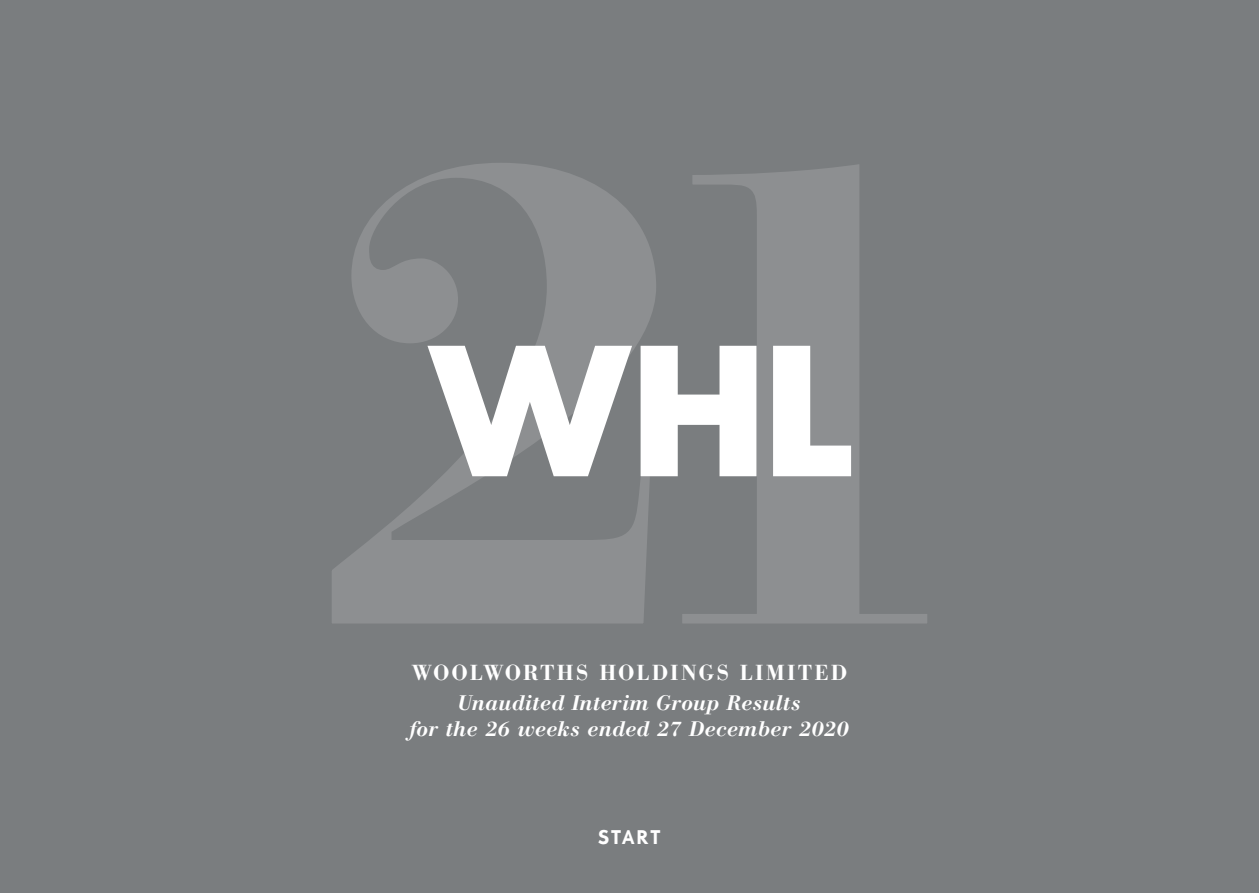
<style>
.page{position:relative;width:1259px;height:893px;background:#7a7d7f}
.page>*{position:absolute;margin:0;border:0;box-sizing:border-box;transform-origin:0 0}
.t1{font:500 21.75px "AT Our Bodoni";letter-spacing:.1em;color:#fff}
.t2{font:italic 500 21px/25.2px "AT Our Bodoni";letter-spacing:.025em;color:#fff;text-align:center}
.t3{font:600 19.65px "W Futura";letter-spacing:.07em;color:#fff}
</style>
<div class="page">
<svg style="left:332px;top:163px;width:595px;height:460px"></svg>
<svg style="left:427px;top:346px;width:424px;height:130px;fill:#fff"></svg>
<p class="t1" style="left:412px;top:659px;width:437px">WOOLWORTHS HOLDINGS LIMITED</p>
<p class="t2" style="left:410px;top:691px;width:441px">Unaudited Interim Group Results<br>for the 26 weeks ended 27 December 2020</p>
<p class="t3" style="left:598px;top:825px;width:64px">START</p>
</div>
